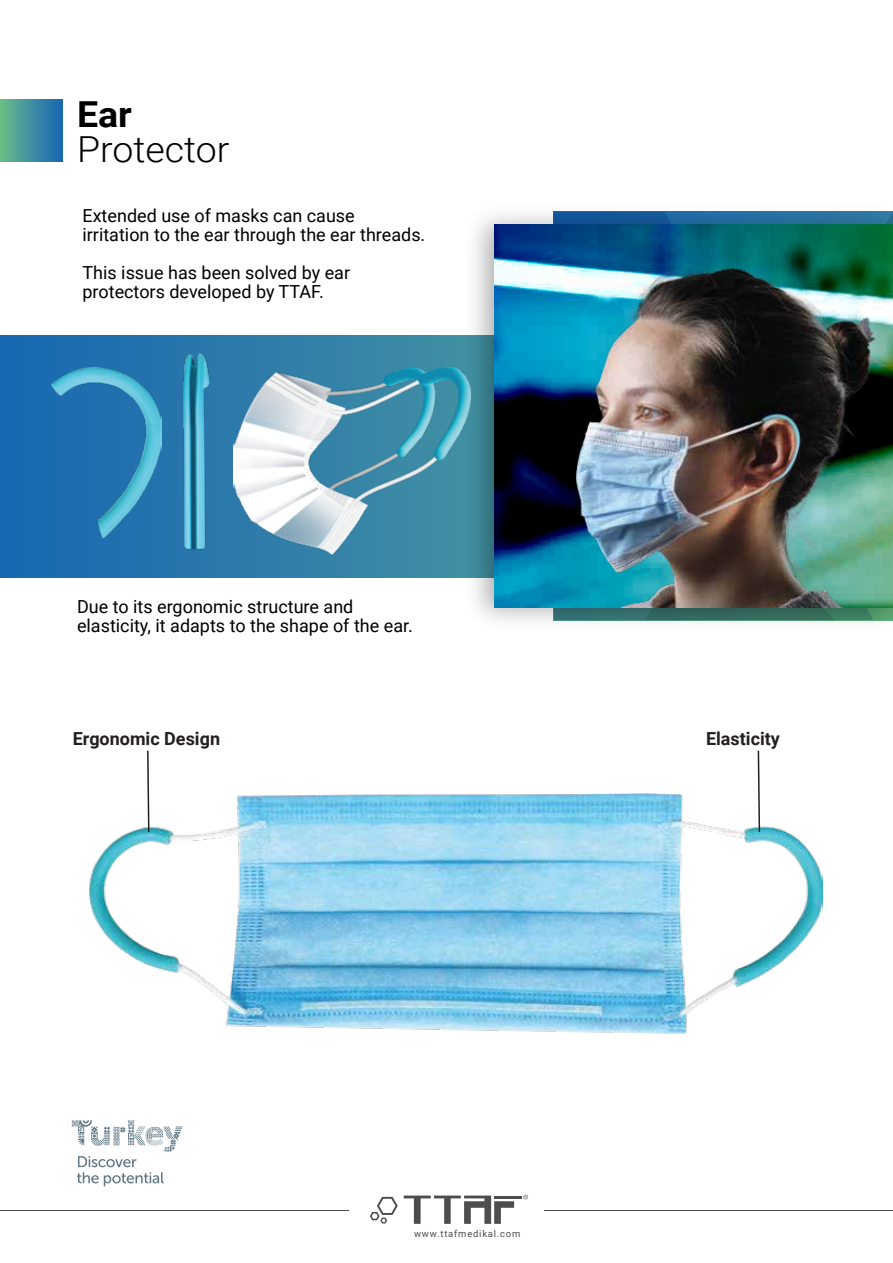
<style>
.page{position:relative;width:893px;height:1263px;background:#fff}
.page>*{position:absolute;margin:0;border:0;box-sizing:border-box;transform-origin:0 0}
.t1{font:300 35.85px "Roboto";color:#000;scale:1.05 1}
.t2{font:700 35.85px "Roboto";color:#000;scale:1.05 1}
.t3{font:18px/18.9px "Roboto";color:#000}
.t4{font:700 18px "Roboto";color:#231f20}
.t5{font:9.45px "Roboto";letter-spacing:.08em;color:#4d4d4d}
</style>
<div class="page">
<div style="left:0;top:99px;width:62px;height:63px;background:linear-gradient(to right,#69bc8a,#1a67b4)"></div>
<svg style="left:0;top:336px;width:455px;height:242px;background:#1d6dae"></svg>
<img style="left:234px;top:342px;width:221px;height:236px">
<img style="left:51px;top:368px;width:86px;height:170px">
<img style="left:137px;top:348px;width:105px;height:210px">
<img style="left:90px;top:793px;width:732px;height:240px">
<svg style="left:146px;top:750px;width:4px;height:83px"></svg>
<svg style="left:757px;top:750px;width:4px;height:83px"></svg>
<img style="left:455px;top:211px;width:438px;height:410px">
<svg style="left:494px;top:224px;width:399px;height:383px;background:#0f5771"></svg>
<img style="left:549px;top:248px;width:338px;height:359px">
<hr style="left:545px;top:1210px;width:348px;height:1px;background:#4d4d4d">
<hr style="left:0;top:1210px;width:348px;height:1px;background:#4d4d4d">
<svg style="left:523px;top:1194px;width:5px;height:5px"></svg>
<hr style="left:494px;top:1195px;width:27px;height:3px;background:#4d4d4d">
<svg style="left:404px;top:1195px;width:110px;height:29px"></svg>
<svg style="left:370px;top:1197px;width:28px;height:26px"></svg>
<svg style="left:72px;top:1120px;width:111px;height:66px"></svg>
<h1 class="t2" style="left:77px;top:89px;width:54px">Ear</h1>
<h1 class="t1" style="left:77px;top:124px;width:147px">Protector</h1>
<p class="t3" style="left:83px;top:206px;width:344px">Extended use of masks can cause irritation to the ear through the ear threads.</p>
<p class="t3" style="left:83px;top:263px;width:269px">This issue has been solved by ear protectors developed by TTAF.</p>
<p class="t3" style="left:77px;top:597px;width:337px">Due to its ergonomic structure and elasticity, it adapts to the shape of the ear.</p>
<p class="t4" style="left:73px;top:726px;width:149px">Ergonomic Design</p>
<p class="t4" style="left:706px;top:726px;width:75px">Elasticity</p>
<p class="t5" style="left:414px;top:1227px;width:108px">www.ttafmedikal.com</p>
</div>
